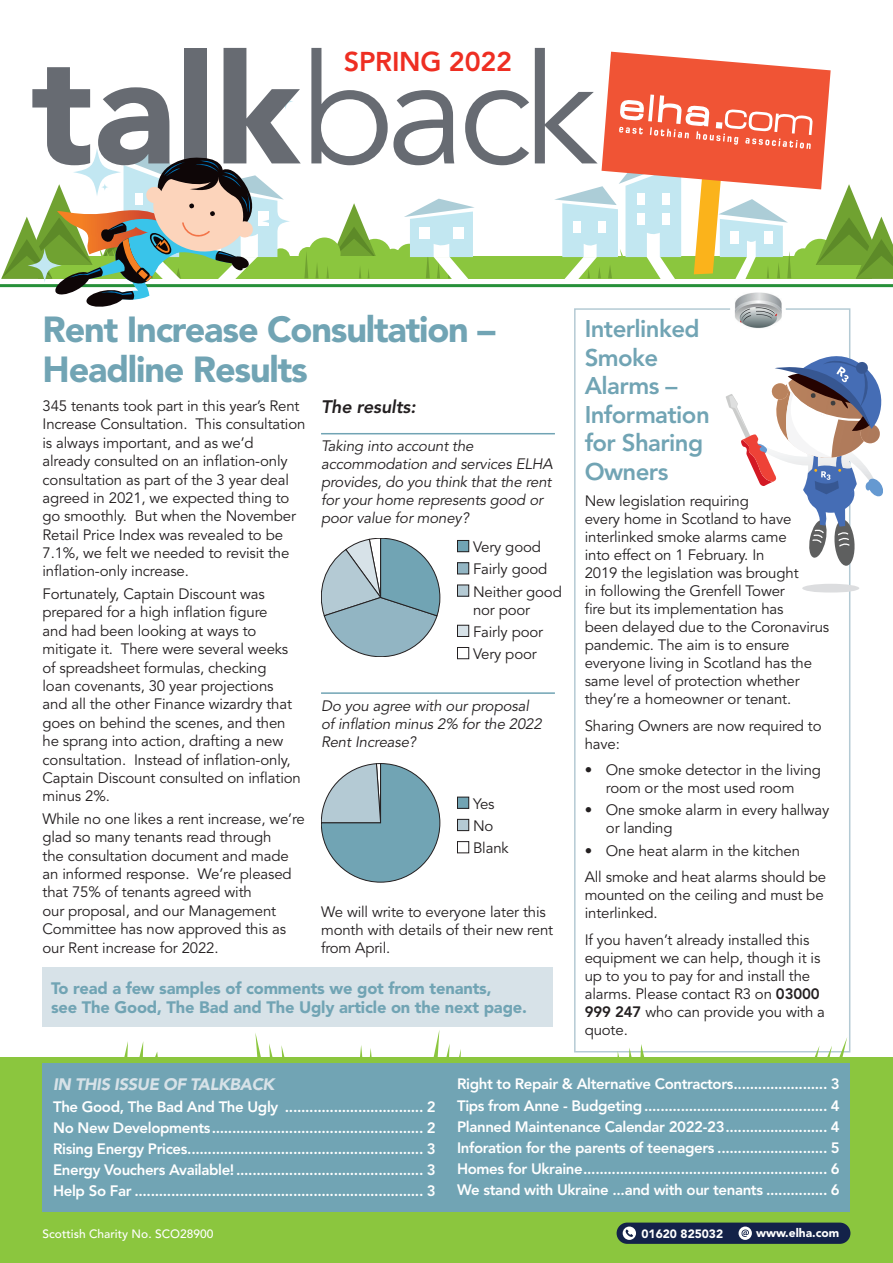
<style>
.page{position:relative;width:893px;height:1263px;background:#fff}
.page>*{position:absolute;margin:0;border:0;box-sizing:border-box;transform-origin:0 0}
.t1{font:900 152.85px "Avenir LT Std";color:#676b72}
.t2{font:900 36px/40.5px "Avenir LT Std";letter-spacing:-.03em;color:#71a4b4}
.t3{font:800 27px "Avenir LT Std";letter-spacing:-.01em;color:#ee2e22}
.t4{font:800 24px/28.5px "Avenir LT Std";letter-spacing:-.025em;color:#71a4b4}
.t5{font:italic 800 18px "Avenir LT Std";letter-spacing:-.01em;color:#231f20}
.t6{font:900 16.5px/19.8px "Avenir LT Std";letter-spacing:-.01em;color:#71a4b4}
.t7{font:italic 900 16.5px "Avenir LT Std";letter-spacing:-.025em;color:#d7e2e8}
.t8{font:15px/18px "Avenir LT Std";letter-spacing:-.01em;color:#231f20}
.t9{font:800 15px/21.1px "Avenir LT Std";letter-spacing:-.025em;color:#fff;text-align:justify}
.t10{font:italic 15px/18px "Avenir LT Std";letter-spacing:-.01em;color:#231f20}
.t11{font:500 12px "Avenir LT Std";color:#fff}
.t12{font:900 12px "Avenir LT Std";color:#fff}
.s1{font-weight:400}
.s2{font-weight:800}
</style>
<div class="page">
<svg style="left:574px;top:308px;width:277px;height:745px"></svg>
<div style="left:802px;top:584px;width:57px;height:9px;background:#dcdddf;border-radius:50%"></div>
<svg style="left:726px;top:345px;width:157px;height:221px"></svg>
<img style="left:724px;top:287px;width:91px;height:67px">
<div style="left:0;top:1057px;width:893px;height:206px;background:#8bc63e"></div>
<svg style="left:255px;top:1033px;width:6px;height:24px"></svg>
<svg style="left:269px;top:1044px;width:4px;height:13px"></svg>
<svg style="left:281px;top:1045px;width:4px;height:12px"></svg>
<svg style="left:825px;top:1037px;width:22px;height:20px"></svg>
<svg style="left:814px;top:1045px;width:5px;height:12px"></svg>
<svg style="left:155px;top:1052px;width:3px;height:5px"></svg>
<svg style="left:139px;top:1042px;width:4px;height:15px"></svg>
<svg style="left:124px;top:1041px;width:4px;height:16px"></svg>
<svg style="left:360px;top:1045px;width:2px;height:12px"></svg>
<svg style="left:370px;top:1048px;width:2px;height:9px"></svg>
<svg style="left:640px;top:1044px;width:5px;height:13px"></svg>
<svg style="left:629px;top:1047px;width:3px;height:10px"></svg>
<svg style="left:617px;top:1051px;width:3px;height:6px"></svg>
<svg style="left:433px;top:1032px;width:6px;height:25px"></svg>
<svg style="left:446px;top:1044px;width:4px;height:13px"></svg>
<svg style="left:459px;top:1049px;width:2px;height:8px"></svg>
<div style="left:359px;top:239px;width:32px;height:32px;background:#8bc63e;border-radius:50%"></div>
<div style="left:38px;top:256px;width:834px;height:22px;background:#8bc63e"></div>
<div style="left:308px;top:237px;width:33px;height:33px;background:#8bc63e;border-radius:50%"></div>
<div style="left:299px;top:247px;width:18px;height:18px;background:#8bc63e;border-radius:50%"></div>
<svg style="left:304px;top:253px;width:4px;height:25px"></svg>
<svg style="left:316px;top:265px;width:3px;height:13px"></svg>
<div style="left:272px;top:248px;width:18px;height:19px;background:#8bc63e;border-radius:50%"></div>
<svg style="left:326px;top:203px;width:51px;height:75px"></svg>
<div style="left:396px;top:244px;width:26px;height:26px;background:#8bc63e;border-radius:50%"></div>
<div style="left:384px;top:249px;width:18px;height:17px;background:#8bc63e;border-radius:50%"></div>
<svg style="left:278px;top:94px;width:15px;height:15px"></svg>
<svg style="left:404px;top:199px;width:110px;height:80px"></svg>
<div style="left:43px;top:1063px;width:807px;height:149px;background:#71a4b4"></div>
<svg style="left:527px;top:52px;width:366px;height:227px"></svg>
<hr style="left:0;top:284px;width:893px;height:3px;background:#269039">
<div style="left:617px;top:1222px;width:233px;height:22px;background:#132249;border-radius:11px"></div>
<svg style="left:623px;top:1226px;width:13px;height:14px"></svg>
<svg style="left:738px;top:1226px;width:14px;height:14px"></svg>
<svg style="left:262px;top:207px;width:28px;height:28px"></svg>
<svg style="left:1px;top:148px;width:283px;height:159px"></svg>
<svg style="left:321px;top:538px;width:119px;height:119px"></svg>
<svg style="left:321px;top:763px;width:119px;height:119px"></svg>
<div style="left:43px;top:967px;width:510px;height:60px;background:#d7e2e8"></div>
<hr style="left:321px;top:433px;width:234px;height:1px;background:#71a4b4">
<hr style="left:321px;top:692px;width:234px;height:2px;background:#71a4b4">
<div style="left:457px;top:540px;width:12px;height:12px;background:#71a4b4"></div>
<div style="left:457px;top:540px;width:12px;height:12px;border:1px solid #231f20"></div>
<div style="left:457px;top:563px;width:12px;height:11px;background:#92b5c3"></div>
<div style="left:457px;top:562px;width:12px;height:12px;border:1px solid #231f20"></div>
<div style="left:457px;top:585px;width:12px;height:11px;background:#b4cad4"></div>
<div style="left:457px;top:585px;width:12px;height:12px;border:1px solid #231f20"></div>
<div style="left:457px;top:625px;width:12px;height:11px;background:#d7e2e8"></div>
<div style="left:457px;top:625px;width:12px;height:12px;border:1px solid #231f20"></div>
<div style="left:457px;top:647px;width:12px;height:12px;border:1px solid #231f20"></div>
<div style="left:457px;top:797px;width:12px;height:11px;background:#71a4b4"></div>
<div style="left:457px;top:797px;width:12px;height:12px;border:1px solid #231f20"></div>
<div style="left:457px;top:819px;width:12px;height:12px;background:#b4cad4"></div>
<div style="left:457px;top:819px;width:12px;height:12px;border:1px solid #231f20"></div>
<div style="left:457px;top:841px;width:12px;height:12px;border:1px solid #231f20"></div>
<h1 class="t1" style="left:31px;top:18px;width:567px">talk<span class="s1">back</span></h1>
<h3 class="t3" style="left:344px;top:46px;width:170px">SPRING 2022</h3>
<h2 class="t2" style="left:43px;top:309px;width:454px">Rent Increase Consultation –<br>Headline Results</h2>
<p class="t8" style="left:43px;top:397px;width:264px">345 tenants took part in this year’s Rent Increase Consultation. This consultation is always important, and as we’d<br>already consulted on an inflation-only consultation as part of the 3 year deal agreed in 2021, we expected thing to go smoothly. But when the November Retail Price Index was revealed to be 7.1%, we felt we needed to revisit the inflation-only increase.</p>
<p class="t8" style="left:43px;top:585px;width:260px;line-height:18.5px">Fortunately, Captain Discount was prepared for a high inflation figure<br>and had been looking at ways to mitigate it. There were several weeks of spreadsheet formulas, checking<br>loan covenants, 30 year projections and all the other Finance wizardry that goes on behind the scenes, and then he sprang into action, drafting a new consultation. Instead of inflation-only, Captain Discount consulted on inflation minus 2%.</p>
<p class="t8" style="left:43px;top:810px;width:264px">While no one likes a rent increase, we’re glad so many tenants read through<br>the consultation document and made an informed response. We’re pleased that 75% of tenants agreed with<br>our proposal, and our Management Committee has now approved this as our Rent increase for 2022.</p>
<p class="t5" style="left:321px;top:396px;width:96px">The results:</p>
<p class="t10" style="left:321px;top:438px;width:233px">Taking into account the accommodation and services ELHA provides, do you think that the rent for your home represents good or poor value for money?</p>
<p class="t8" style="left:473px;top:536px;width:90px;line-height:22.2px">Very good<br>Fairly good<br>Neither good</p>
<p class="t8" style="left:473px;top:599px;width:72px;line-height:22.2px">nor poor<br>Fairly poor<br>Very poor</p>
<p class="t10" style="left:321px;top:697px;width:222px">Do you agree with our proposal of inflation minus 2% for the 2022<br>Rent Increase?</p>
<p class="t8" style="left:473px;top:793px;width:37px;line-height:22.2px">Yes<br>No<br>Blank</p>
<p class="t8" style="left:321px;top:903px;width:234px">We will write to everyone later this month with details of their new rent from April.</p>
<p class="t6" style="left:51px;top:978px;width:478px">To read a few samples of comments we got from tenants,<br>see The Good, The Bad and The Ugly article on the next page.</p>
<h3 class="t4" style="left:585px;top:315px;width:127px">Interlinked<br>Smoke<br>Alarms –<br>Information for Sharing<br>Owners</h3>
<p class="t8" style="left:585px;top:492px;width:246px">New legislation requiring<br>every home in Scotland to have interlinked smoke alarms came<br>into effect on 1 February. In<br>2019 the legislation was brought<br>in following the Grenfell Tower<br>fire but its implementation has<br>been delayed due to the Coronavirus pandemic. The aim is to ensure everyone living in Scotland has the same level of protection whether they’re a homeowner or tenant.</p>
<p class="t8" style="left:585px;top:717px;width:238px">Sharing Owners are now required to have:</p>
<p class="t8" style="left:585px;top:761px;width:238px;text-align:center">• One smoke detector in the living room or the most used room</p>
<p class="t8" style="left:606px;top:802px;width:225px;text-indent:-21px">• One smoke alarm in every hallway or landing</p>
<p class="t8" style="left:585px;top:838px;width:243px;line-height:26.5px">• One heat alarm in the kitchen<br>All smoke and heat alarms should be</p>
<p class="t8" style="left:585px;top:886px;width:240px">mounted on the ceiling and must be interlinked.</p>
<p class="t8" style="left:585px;top:931px;width:242px">If you haven’t already installed this equipment we can help, though it is up to you to pay for and install the alarms. Please contact R3 on <span class="s2">03000<br>999 247</span> who can provide you with a quote.</p>
<p class="t7" style="left:53px;top:1075px;width:223px">IN THIS ISSUE OF TALKBACK</p>
<p class="t9" style="left:53px;top:1096px;width:384px">The Good, The Bad And The Ugly .................................. 2<br>No New Developments.................................................... 2<br>Rising Energy Prices.......................................................... 3<br>Energy Vouchers Available!.............................................. 3<br>Help So Far ....................................................................... 3</p>
<p class="t11" style="left:43px;top:1227px;width:172px">Scottish Charity No. SCO28900</p>
<p class="t9" style="left:457px;top:1073px;width:384px">Right to Repair &amp; Alternative Contractors....................... 3<br>Tips from Anne - Budgeting............................................. 4<br>Planned Maintenance Calendar 2022-23......................... 4<br>Inforation for the parents of teenagers ........................... 5<br>Homes for Ukraine............................................................ 6<br>We stand with Ukraine ...and with our tenants ............... 6</p>
<p class="t12" style="left:641px;top:1226px;width:83px">01620 825032</p>
<p class="t12" style="left:756px;top:1226px;width:85px">www.elha.com</p>
</div>
